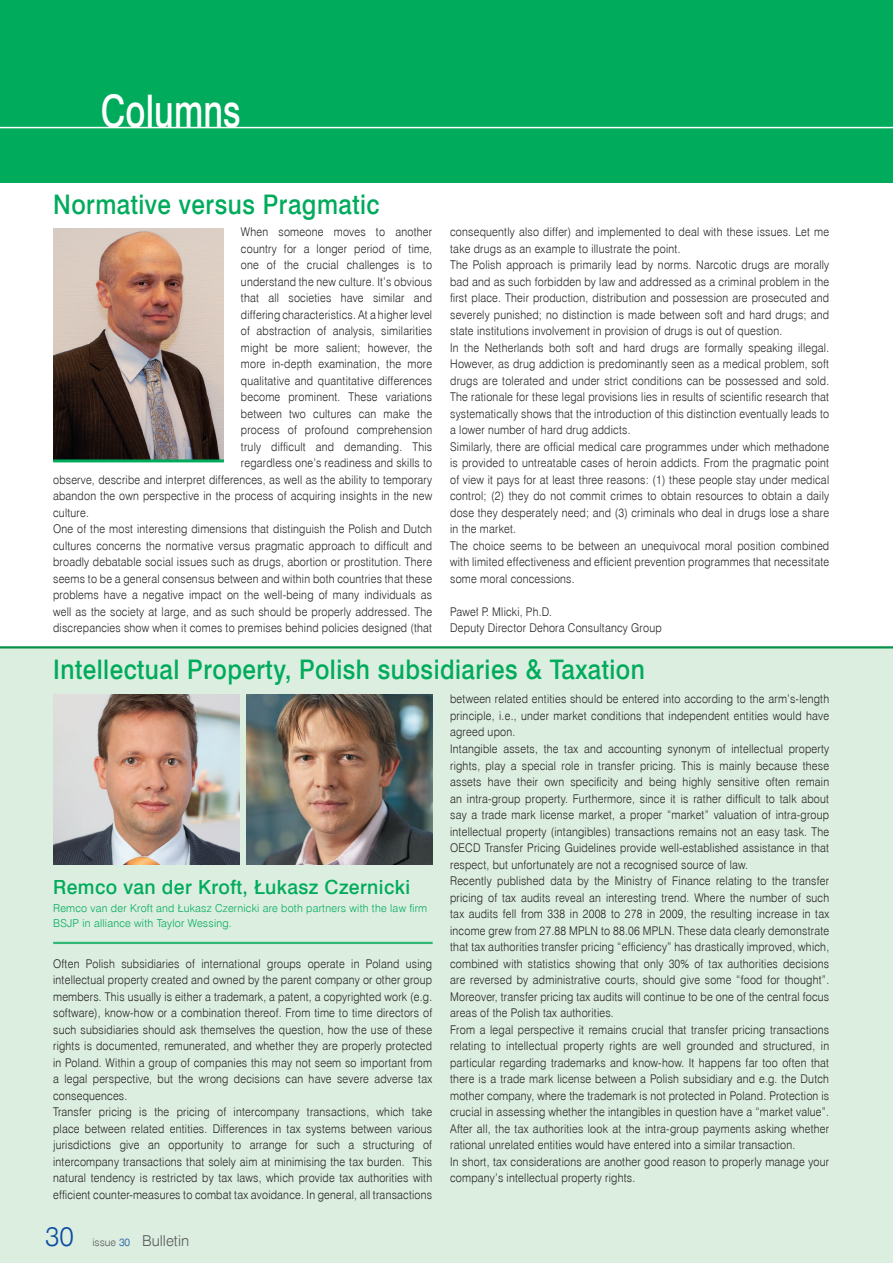
<style>
.page{position:relative;width:893px;height:1263px;background:#fff}
.page>*{position:absolute;margin:0;border:0;box-sizing:border-box;transform-origin:0 0}
.t1{font:45px "Swis 721 Md EU";letter-spacing:.005em;color:#fff;scale:.75 1}
.t2{font:27px "Swis 721 Md EU";letter-spacing:.02em;color:#00ab5b;scale:.9 1}
.t3{font:27px "Swis 721 Lt EU";color:#0d4da1}
.t4{font:19.5px "Swis 721 Md EU";letter-spacing:.02em;color:#00ab5b}
.t5{font:15px "Swis 721 Lt EU";color:#57585a}
.t6{font:12px/16.5px "Swis 721 Lt EU";letter-spacing:.02em;color:#231f20;text-align:justify;scale:.9 1}
.t7{font:10.95px "Swis 721 Lt EU";letter-spacing:.02em;color:#00ab5b}
.s1{font-size:10.5px}
.s2{font-size:10.5px;color:#0d4da1}
</style>
<div class="page">
<div style="left:0;top:647px;width:893px;height:616px;background:#dceee0"></div>
<hr style="left:0;top:646px;width:893px;height:2px;background:#06934a">
<img style="left:53px;top:694px;width:187px;height:170px">
<img style="left:246px;top:694px;width:187px;height:170px">
<img style="left:53px;top:229px;width:171px;height:230px">
<div style="left:0;top:0;width:893px;height:183px;background:#00ab5b"></div>
<hr style="left:0;top:127px;width:893px;height:1px;background:#fff">
<hr style="left:53px;top:459px;width:171px;height:3px;background:#00ab5b">
<hr style="left:53px;top:942px;width:380px;height:2px;background:#33b777">
<p class="t1" style="left:101px;top:84px;width:188px">Columns</p>
<p class="t2" style="left:53px;top:188px;width:364px">Normative versus Pragmatic</p>
<p class="t6" style="left:241px;top:224px;width:214px">When someone moves to another</p>
<p class="t6" style="left:241px;top:240px;width:214px">country for a longer period of time,</p>
<p class="t6" style="left:241px;top:257px;width:214px">one of the crucial challenges is to</p>
<p class="t6" style="left:241px;top:273px;width:214px">understand the new culture. It’s obvious</p>
<p class="t6" style="left:241px;top:290px;width:214px">that all societies have similar and</p>
<p class="t6" style="left:241px;top:306px;width:214px">differing characteristics. At a higher level</p>
<p class="t6" style="left:241px;top:323px;width:214px">of abstraction of analysis, similarities</p>
<p class="t6" style="left:241px;top:339px;width:214px">might be more salient; however, the</p>
<p class="t6" style="left:241px;top:356px;width:214px">more in-depth examination, the more</p>
<p class="t6" style="left:241px;top:372px;width:214px">qualitative and quantitative differences</p>
<p class="t6" style="left:241px;top:389px;width:214px">become prominent. These variations</p>
<p class="t6" style="left:241px;top:405px;width:214px">between two cultures can make the</p>
<p class="t6" style="left:241px;top:422px;width:214px">process of profound comprehension</p>
<p class="t6" style="left:241px;top:438px;width:214px">truly difficult and demanding. This</p>
<p class="t6" style="left:241px;top:455px;width:214px">regardless one’s readiness and skills to</p>
<p class="t6" style="left:53px;top:471px;width:423px">observe, describe and interpret differences, as well as the ability to temporary</p>
<p class="t6" style="left:53px;top:488px;width:423px">abandon the own perspective in the process of acquiring insights in the new</p>
<p class="t6" style="left:53px;top:504px;width:41px">culture.</p>
<p class="t6" style="left:53px;top:521px;width:423px">One of the most interesting dimensions that distinguish the Polish and Dutch cultures concerns the normative versus pragmatic approach to difficult and broadly debatable social issues such as drugs, abortion or prostitution. There seems to be a general consensus between and within both countries that these problems have a negative impact on the well-being of many individuals as well as the society at large, and as such should be properly addressed. The discrepancies show when it comes to premises behind policies designed (that</p>
<p class="t6" style="left:450px;top:224px;width:423px">consequently also differ) and implemented to deal with these issues. Let me take drugs as an example to illustrate the point.</p>
<p class="t6" style="left:450px;top:257px;width:423px">The Polish approach is primarily lead by norms. Narcotic drugs are morally bad and as such forbidden by law and addressed as a criminal problem in the first place. Their production, distribution and possession are prosecuted and severely punished; no distinction is made between soft and hard drugs; and state institutions involvement in provision of drugs is out of question.</p>
<p class="t6" style="left:450px;top:339px;width:423px">In the Netherlands both soft and hard drugs are formally speaking illegal.<br>However, as drug addiction is predominantly seen as a medical problem, soft drugs are tolerated and under strict conditions can be possessed and sold.<br>The rationale for these legal provisions lies in results of scientific research that systematically shows that the introduction of this distinction eventually leads to a lower number of hard drug addicts.</p>
<p class="t6" style="left:450px;top:438px;width:423px">Similarly, there are official medical care programmes under which methadone is provided to untreatable cases of heroin addicts. From the pragmatic point of view it pays for at least three reasons: (1) these people stay under medical control; (2) they do not commit crimes to obtain resources to obtain a daily dose they desperately need; and (3) criminals who deal in drugs lose a share in the market.</p>
<p class="t6" style="left:450px;top:537px;width:423px">The choice seems to be between an unequivocal moral position combined with limited effectiveness and efficient prevention programmes that necessitate some moral concessions.</p>
<p class="t6" style="left:450px;top:603px;width:115px">Paweł P. Mlicki, Ph.D.</p>
<p class="t6" style="left:450px;top:620px;width:237px">Deputy Director Dehora Consultancy Group</p>
<p class="t2" style="left:53px;top:653px;width:659px">Intellectual Property, Polish subsidiaries &amp; Taxation</p>
<p class="t4" style="left:53px;top:875px;width:359px">Remco van der Kroft, Łukasz Czernicki</p>
<p class="t7" style="left:53px;top:902px;width:376px">Remco van der Kroft and Łukasz Czernicki are both partners with the law firm</p>
<p class="t7" style="left:53px;top:917px;width:180px">BSJP in alliance with Taylor Wessing.</p>
<p class="t6" style="left:53px;top:955px;width:423px">Often Polish subsidiaries of international groups operate in Poland using intellectual property created and owned by the parent company or other group members. This usually is either a trademark, a patent, a copyrighted work (e.g. software), know-how or a combination thereof. From time to time directors of such subsidiaries should ask themselves the question, how the use of these rights is documented, remunerated, and whether they are properly protected in Poland. Within a group of companies this may not seem so important from a legal perspective, but the wrong decisions can have severe adverse tax consequences.</p>
<p class="t6" style="left:53px;top:1104px;width:423px">Transfer pricing is the pricing of intercompany transactions, which take place between related entities. Differences in tax systems between various jurisdictions give an opportunity to arrange for such a structuring of intercompany transactions that solely aim at minimising the tax burden. This natural tendency is restricted by tax laws, which provide tax authorities with efficient counter-measures to combat tax avoidance. In general, all transactions</p>
<p class="t3" style="left:45px;top:1220px;width:30px">30</p>
<p class="t5" style="left:92px;top:1231px;width:98px"><span class="s1">issue</span> <span class="s2">30</span> Bulletin</p>
<p class="t6" style="left:450px;top:691px;width:423px">between related entities should be entered into according to the arm’s-length principle, i.e., under market conditions that independent entities would have agreed upon.</p>
<p class="t6" style="left:450px;top:741px;width:423px">Intangible assets, the tax and accounting synonym of intellectual property rights, play a special role in transfer pricing. This is mainly because these assets have their own specificity and being highly sensitive often remain an intra-group property. Furthermore, since it is rather difficult to talk about say a trade mark license market, a proper “market” valuation of intra-group intellectual property (intangibles) transactions remains not an easy task. The OECD Transfer Pricing Guidelines provide well-established assistance in that respect, but unfortunately are not a recognised source of law.</p>
<p class="t6" style="left:450px;top:873px;width:423px">Recently published data by the Ministry of Finance relating to the transfer pricing of tax audits reveal an interesting trend. Where the number of such tax audits fell from 338 in 2008 to 278 in 2009, the resulting increase in tax income grew from 27.88 MPLN to 88.06 MPLN. These data clearly demonstrate that tax authorities transfer pricing “efficiency” has drastically improved, which, combined with statistics showing that only 30% of tax authorities decisions are reversed by administrative courts, should give some “food for thought”.<br>Moreover, transfer pricing tax audits will continue to be one of the central focus areas of the Polish tax authorities.</p>
<p class="t6" style="left:450px;top:1021px;width:423px">From a legal perspective it remains crucial that transfer pricing transactions relating to intellectual property rights are well grounded and structured, in particular regarding trademarks and know-how. It happens far too often that there is a trade mark license between a Polish subsidiary and e.g. the Dutch mother company, where the trademark is not protected in Poland. Protection is crucial in assessing whether the intangibles in question have a “market value”.<br>After all, the tax authorities look at the intra-group payments asking whether rational unrelated entities would have entered into a similar transaction.</p>
<p class="t6" style="left:450px;top:1153px;width:423px">In short, tax considerations are another good reason to properly manage your company’s intellectual property rights.</p>
</div>
